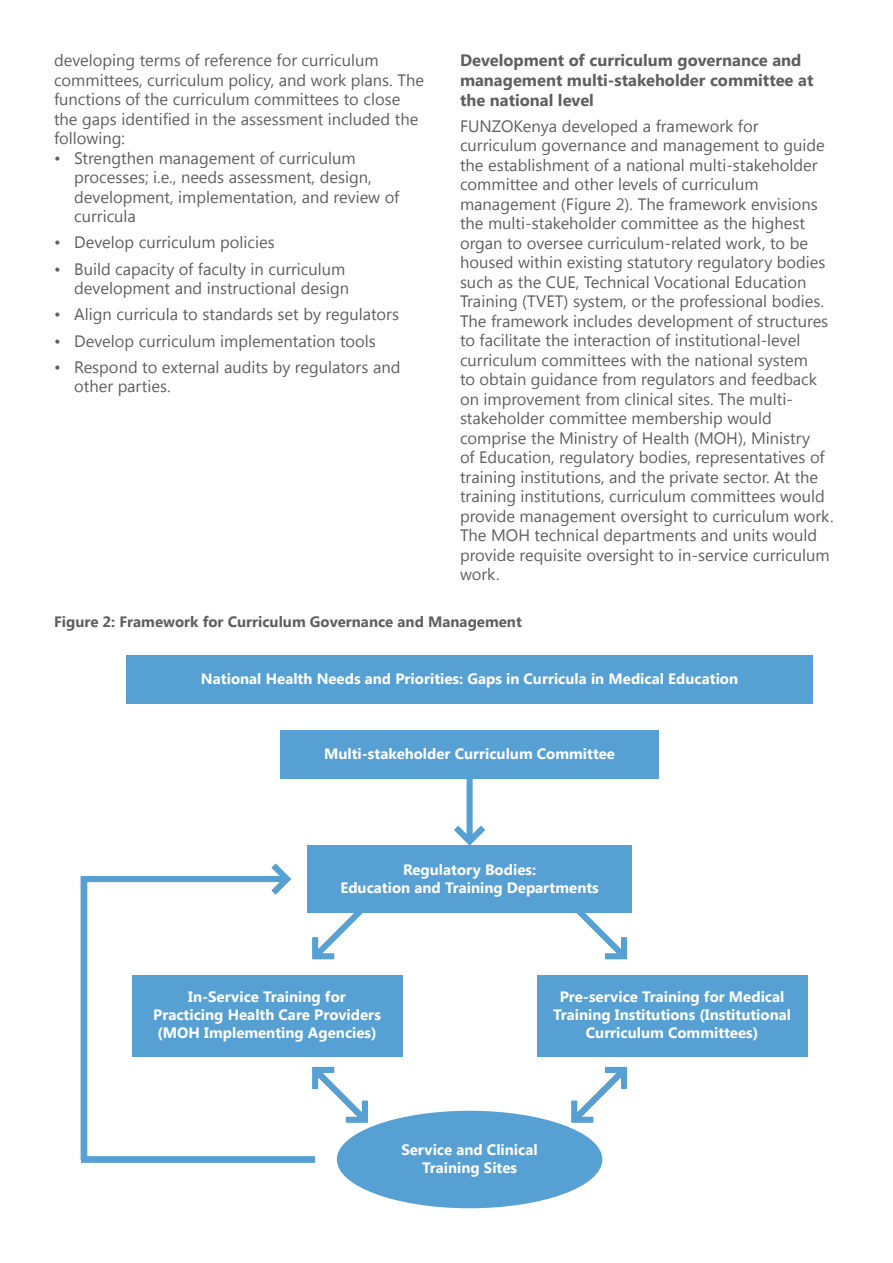
<style>
.page{position:relative;width:893px;height:1263px;background:#fff}
.page>*{position:absolute;margin:0;border:0;box-sizing:border-box;transform-origin:0 0}
.body_copy{font:16.5px/19.5px "Segoe UI";color:#5f5f62}
.subhead_2{font:700 16.5px/19.8px "Segoe UI";color:#5f5f62}
.t1{font:700 15px/18px "Segoe UI";color:#fff;text-align:center}
.t2{font:700 15px "Segoe UI";color:#5f5f62}
</style>
<div class="page">
<div style="left:126px;top:655px;width:687px;height:49px;background:#56a0d3"></div>
<div style="left:281px;top:730px;width:378px;height:49px;background:#56a0d3"></div>
<div style="left:308px;top:845px;width:324px;height:68px;background:#56a0d3"></div>
<div style="left:132px;top:975px;width:270px;height:81px;background:#56a0d3"></div>
<div style="left:537px;top:975px;width:270px;height:81px;background:#56a0d3"></div>
<div style="left:337px;top:1111px;width:265px;height:97px;background:#56a0d3;border-radius:50%"></div>
<svg style="left:454px;top:779px;width:31px;height:66px"></svg>
<svg style="left:87px;top:863px;width:204px;height:31px"></svg>
<svg style="left:312px;top:913px;width:51px;height:46px"></svg>
<svg style="left:576px;top:913px;width:51px;height:46px"></svg>
<svg style="left:312px;top:1067px;width:56px;height:56px"></svg>
<svg style="left:571px;top:1067px;width:56px;height:56px"></svg>
<div style="left:81px;top:876px;width:6px;height:283px;background:#56a0d3"></div>
<div style="left:81px;top:1156px;width:234px;height:7px;background:#56a0d3"></div>
<p class="body_copy" style="left:54px;top:50px;width:371px">developing terms of reference for curriculum committees, curriculum policy, and work plans. The functions of the curriculum committees to close the gaps identified in the assessment included the following:</p>
<p class="body_copy" style="left:74px;top:147px;width:327px;text-indent:-20px">• Strengthen management of curriculum processes; i.e., needs assessment, design, development, implementation, and review of curricula</p>
<p class="body_copy" style="left:54px;top:232px;width:222px">• Develop curriculum policies</p>
<p class="body_copy" style="left:54px;top:258px;width:297px;text-align:right">• Build capacity of faculty in curriculum development and instructional design</p>
<p class="body_copy" style="left:54px;top:304px;width:347px">• Align curricula to standards set by regulators</p>
<p class="body_copy" style="left:54px;top:330px;width:323px">• Develop curriculum implementation tools</p>
<p class="body_copy" style="left:74px;top:356px;width:328px;text-indent:-20px">• Respond to external audits by regulators and other parties.</p>
<p class="subhead_2" style="left:460px;top:49px;width:355px">Development of curriculum governance and management multi-stakeholder committee at the national level</p>
<p class="body_copy" style="left:460px;top:116px;width:375px">FUNZOKenya developed a framework for curriculum governance and management to guide the establishment of a national multi-stakeholder committee and other levels of curriculum management (Figure 2). The framework envisions the multi-stakeholder committee as the highest organ to oversee curriculum-related work, to be housed within existing statutory regulatory bodies such as the CUE, Technical Vocational Education Training (TVET) system, or the professional bodies.<br>The framework includes development of structures to facilitate the interaction of institutional-level curriculum committees with the national system<br>to obtain guidance from regulators and feedback on improvement from clinical sites. The multi&shy;stakeholder committee membership would comprise the Ministry of Health (MOH), Ministry<br>of Education, regulatory bodies, representatives of training institutions, and the private sector. At the training institutions, curriculum committees would provide management oversight to curriculum work.<br>The MOH technical departments and units would provide requisite oversight to in-service curriculum work.</p>
<p class="t2" style="left:54px;top:611px;width:469px">Figure 2: Framework for Curriculum Governance and Management</p>
<p class="t1" style="left:201px;top:669px;width:539px">National Health Needs and Priorities: Gaps in Curricula in Medical Education</p>
<p class="t1" style="left:324px;top:744px;width:292px">Multi-stakeholder Curriculum Committee</p>
<p class="t1" style="left:340px;top:859px;width:260px">Regulatory Bodies:<br>Education and Training Departments</p>
<p class="t1" style="left:153px;top:987px;width:229px">In-Service Training for<br>Practicing Health Care Providers (MOH Implementing Agencies)</p>
<p class="t1" style="left:553px;top:987px;width:239px">Pre-service Training for Medical<br>Training Institutions (Institutional<br>Curriculum Committees)</p>
<p class="t1" style="left:401px;top:1140px;width:138px">Service and Clinical<br>Training Sites</p>
</div>
